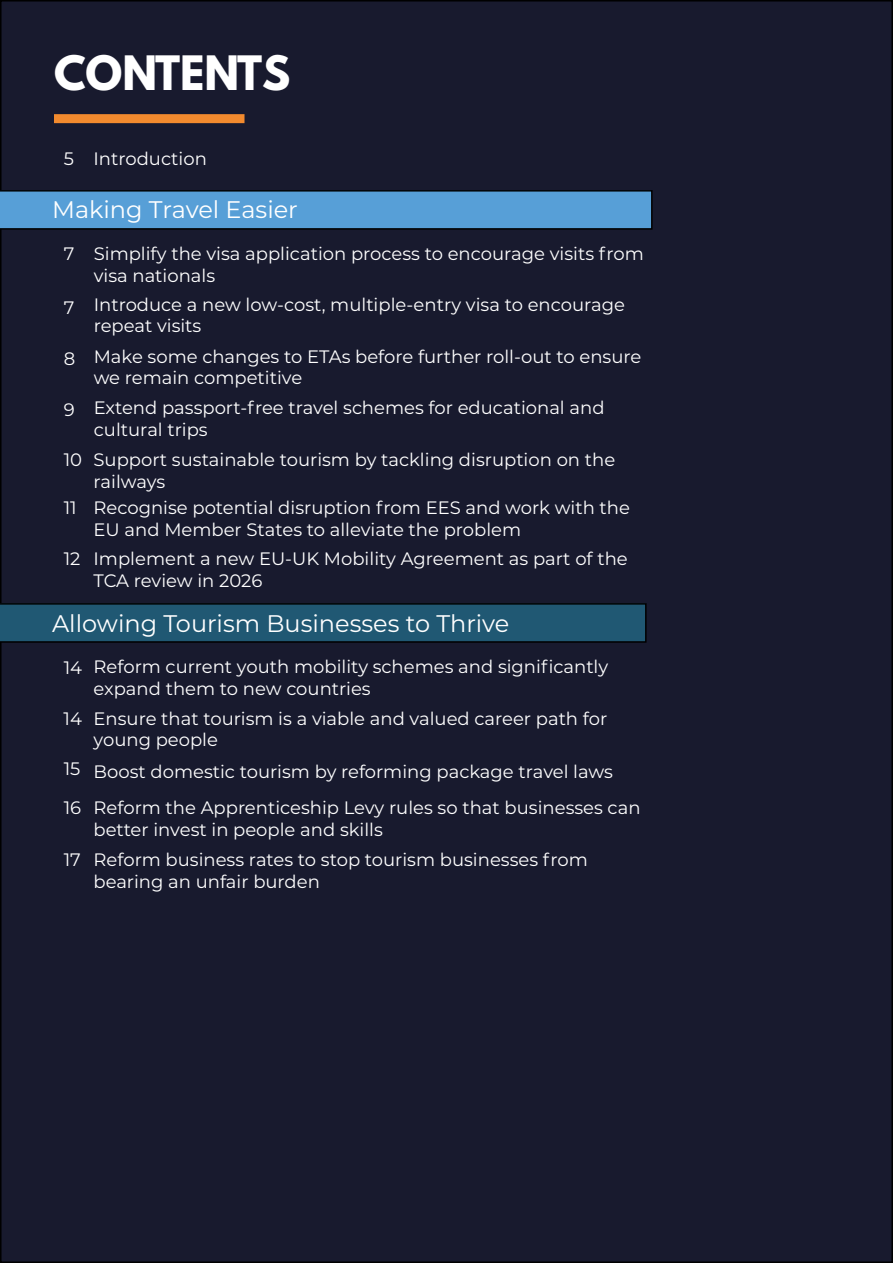
<style>
.page{position:relative;width:893px;height:1263px;background:#fff}
.page>*{position:absolute;margin:0;border:0;box-sizing:border-box;transform-origin:0 0}
.t1{font:700 42px "League Spartan";color:#fff}
.t2{font:24px "Montserrat";color:#fff}
.t3{font:18px/21.6px "Montserrat";color:#fff}
</style>
<div class="page">
<div style="left:1px;top:1px;width:891px;height:1261px;background:#181a2e"></div>
<svg style="left:0;top:603px;width:647px;height:40px;background:#1d5069"></svg>
<svg style="left:0;top:190px;width:653px;height:40px;background:#4f91c4"></svg>
<div style="left:54px;top:114px;width:190px;height:9px;background:#f28a2e"></div>
<h1 class="t1" style="left:54px;top:40px;width:238px">CONTENTS</h1>
<p class="t3" style="left:94px;top:147px;width:115px">Introduction</p>
<h2 class="t2" style="left:52px;top:193px;width:247px">Making Travel Easier</h2>
<p class="t3" style="left:64px;top:147px;width:12px">5</p>
<p class="t3" style="left:64px;top:242px;width:12px">7</p>
<p class="t3" style="left:94px;top:242px;width:552px">Simplify the visa application process to encourage visits from visa nationals</p>
<p class="t3" style="left:64px;top:296px;width:12px">7</p>
<p class="t3" style="left:94px;top:293px;width:533px">Introduce a new low-cost, multiple-entry visa to encourage repeat visits</p>
<p class="t3" style="left:64px;top:347px;width:13px">8</p>
<p class="t3" style="left:94px;top:345px;width:549px">Make some changes to ETAs before further roll-out to ensure we remain competitive</p>
<p class="t3" style="left:64px;top:399px;width:12px">9</p>
<p class="t3" style="left:94px;top:397px;width:512px">Extend passport-free travel schemes for educational and cultural trips</p>
<p class="t3" style="left:94px;top:448px;width:523px;text-indent:-30px">10 Support sustainable tourism by tackling disruption on the railways</p>
<p class="t3" style="left:94px;top:497px;width:538px;text-indent:-30px">11 Recognise potential disruption from EES and work with the<br>EU and Member States to alleviate the problem</p>
<p class="t3" style="left:94px;top:547px;width:536px;text-indent:-30px">12 Implement a new EU-UK Mobility Agreement as part of the<br>TCA review in 2026</p>
<h2 class="t2" style="left:52px;top:607px;width:459px">Allowing Tourism Businesses to Thrive</h2>
<p class="t3" style="left:64px;top:656px;width:20px">14</p>
<p class="t3" style="left:94px;top:655px;width:516px">Reform current youth mobility schemes and significantly expand them to new countries</p>
<p class="t3" style="left:64px;top:707px;width:20px">14</p>
<p class="t3" style="left:64px;top:757px;width:18px">15</p>
<p class="t3" style="left:94px;top:707px;width:515px">Ensure that tourism is a viable and valued career path for young people</p>
<p class="t3" style="left:94px;top:760px;width:521px">Boost domestic tourism by reforming package travel laws</p>
<p class="t3" style="left:94px;top:797px;width:548px;text-indent:-30px">16 Reform the Apprenticeship Levy rules so that businesses can better invest in people and skills</p>
<p class="t3" style="left:94px;top:848px;width:496px;text-indent:-30px">17 Reform business rates to stop tourism businesses from bearing an unfair burden</p>
</div>
